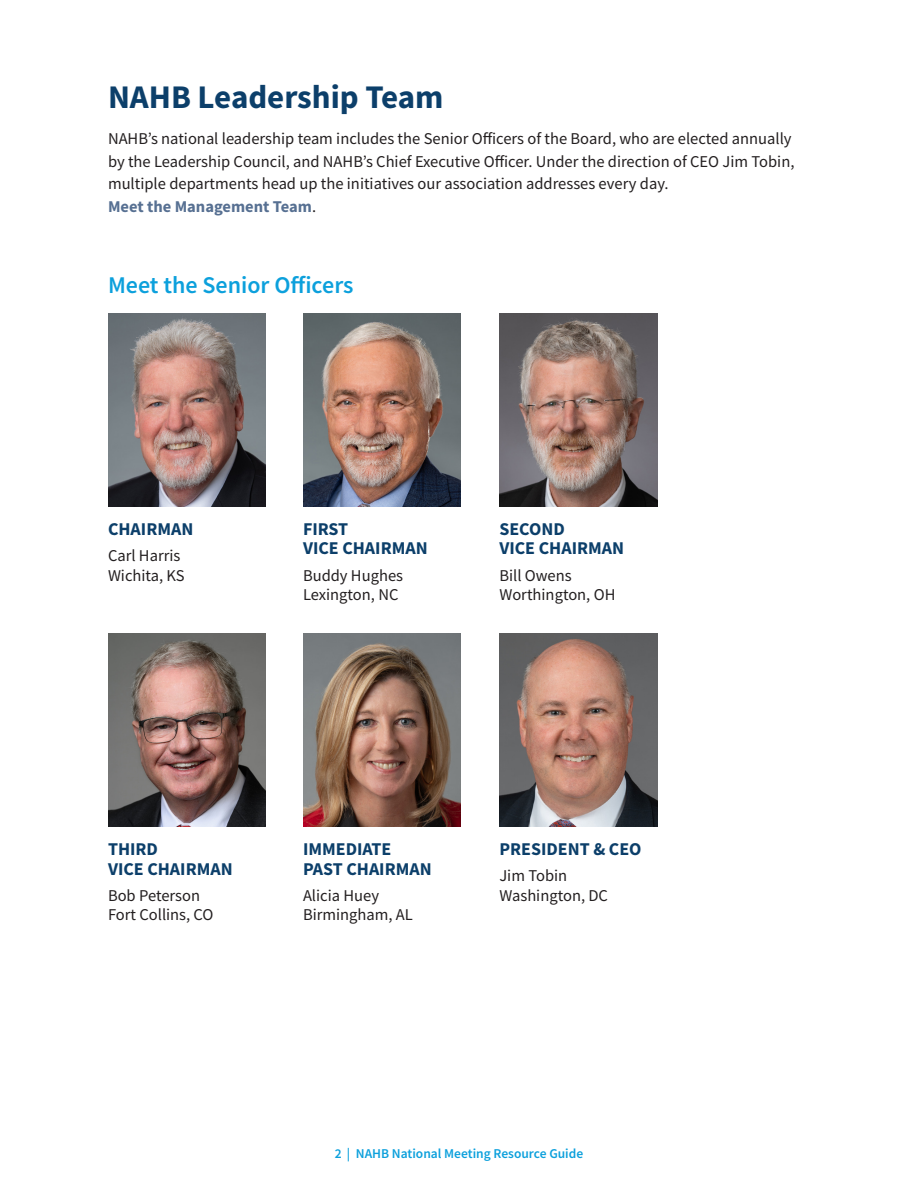
<style>
.page{position:relative;width:918px;height:1188px;background:#fff}
.page>*{position:absolute;margin:0;border:0;box-sizing:border-box;transform-origin:0 0}
.t1{font:700 33px "Source Sans Pro";color:#0c3f6a}
.t2{font:600 24px "Source Sans Pro";color:#0ca0dc}
.t3{font:700 18px/19.5px "Source Sans Pro";color:#0c3f6a}
.t4{font:16.5px/19.5px "Source Sans Pro";color:#231f20}
.t5{font:600 13.5px "Source Sans Pro";color:#0ca0dc}
.s1{font-weight:700;color:#577092}
</style>
<div class="page">
<img style="left:303px;top:633px;width:158px;height:194px">
<img style="left:499px;top:313px;width:158px;height:193px">
<img style="left:108px;top:313px;width:158px;height:193px">
<img style="left:108px;top:633px;width:158px;height:194px">
<img style="left:303px;top:313px;width:158px;height:193px">
<img style="left:499px;top:633px;width:158px;height:194px">
<p class="t1" style="left:108px;top:75px;width:337px">NAHB Leadership Team</p>
<p class="t4" style="left:108px;top:127px;width:688px;line-height:22.5px">NAHB’s national leadership team includes the Senior Officers of the Board, who are elected annually by the Leadership Council, and NAHB’s Chief Executive Officer. Under the direction of CEO Jim Tobin, multiple departments head up the initiatives our association addresses every day.<br><span class="s1">Meet the Management Team</span>.</p>
<p class="t2" style="left:108px;top:269px;width:247px">Meet the Senior Officers</p>
<p class="t3" style="left:108px;top:519px;width:87px">CHAIRMAN</p>
<p class="t4" style="left:108px;top:546px;width:78px">Carl Harris<br>Wichita, KS</p>
<p class="t3" style="left:303px;top:519px;width:126px">FIRST<br>VICE CHAIRMAN</p>
<p class="t4" style="left:303px;top:565px;width:102px">Buddy Hughes<br>Lexington, NC</p>
<p class="t3" style="left:499px;top:519px;width:126px">SECOND<br>VICE CHAIRMAN</p>
<p class="t4" style="left:499px;top:565px;width:118px">Bill Owens<br>Worthington, OH</p>
<p class="t3" style="left:108px;top:839px;width:126px">THIRD<br>VICE CHAIRMAN</p>
<p class="t4" style="left:108px;top:886px;width:107px">Bob Peterson<br>Fort Collins, CO</p>
<p class="t3" style="left:303px;top:839px;width:130px">IMMEDIATE<br>PAST CHAIRMAN</p>
<p class="t4" style="left:303px;top:886px;width:111px">Alicia Huey<br>Birmingham, AL</p>
<p class="t3" style="left:499px;top:839px;width:144px">PRESIDENT &amp; CEO</p>
<p class="t4" style="left:499px;top:866px;width:110px">Jim Tobin<br>Washington, DC</p>
<p class="t5" style="left:335px;top:1145px;width:250px">2 | NAHB National Meeting Resource Guide</p>
</div>
